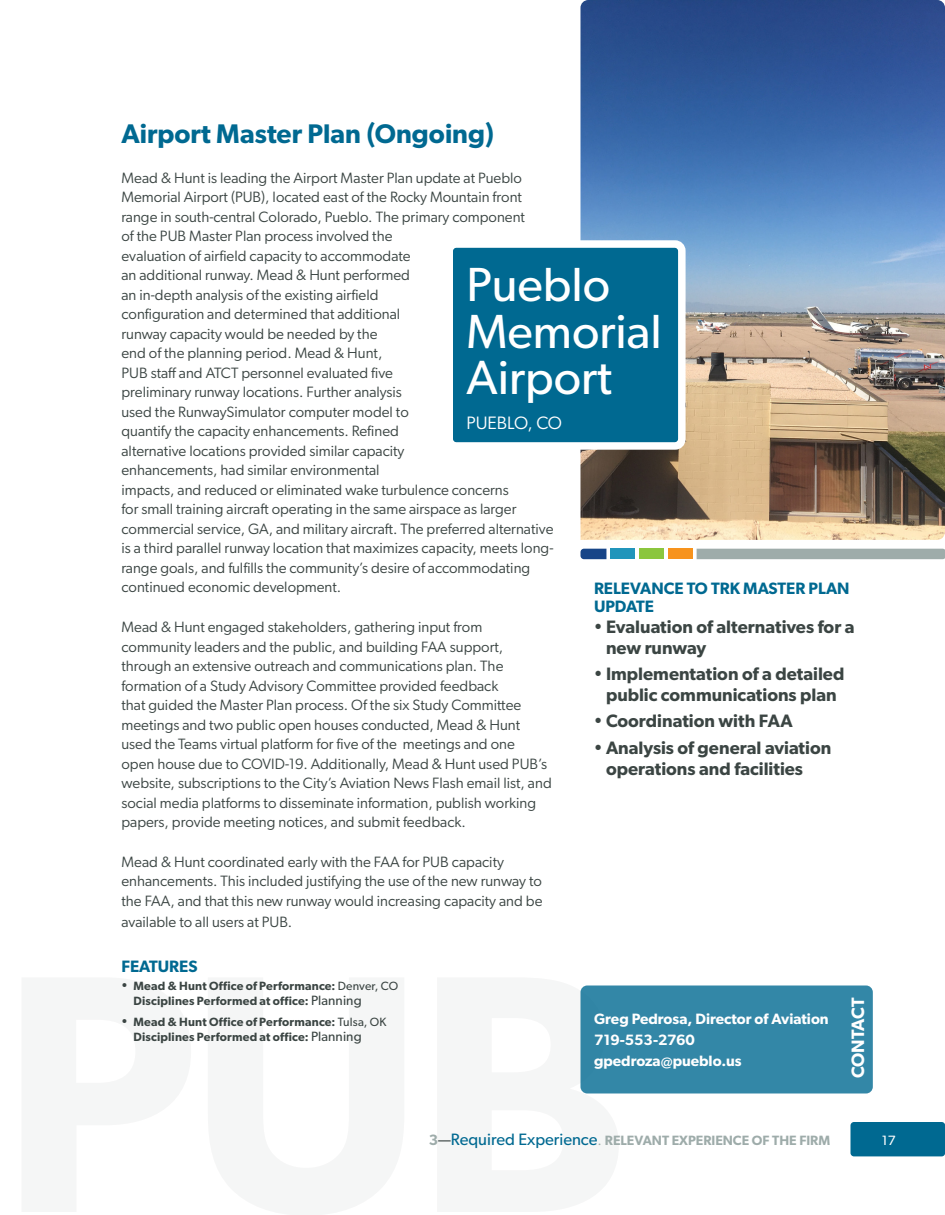
<style>
.page{position:relative;width:945px;height:1215px;background:#fff}
.page>*{position:absolute;margin:0;border:0;box-sizing:border-box;transform-origin:0 0}
.Project__Client_Name{font:48px/46.5px "Gibson";color:#fff}
.Project__Name__NEW{font:600 27px "Gibson";color:#006991}
.t1{font:600 18px/21px "Gibson";color:#3b4543}
.Project__Client_Loca{font:18px "Gibson";letter-spacing:-.005em;color:#fff}
.Project__Contact-Ver{font:600 18px "Gibson";letter-spacing:-.015em;color:#fff}
.Subhead_1{font:600 16.5px/18px "Gibson";color:#006991}
.Body_Text{font:15px/19.5px "Gibson";color:#3b4543}
.t2{font:600 15px/21px "Gibson";color:#fff}
.Body_Text-2{font:600 13.5px "Gibson";color:#9eacaa}
.Page_Number{font:13.5px "Gibson";color:#fff}
.t3{font:600 12px/15px "Gibson";letter-spacing:.015em;color:#3b4543}
.s1{font-weight:400}
.s2{font-weight:400;font-size:13.5px}
.s3{font-size:15px}
.s4{font-weight:400;font-size:15px;color:#3b4543}
.s5{font-weight:400;font-size:16.5px;color:#006991}
.s6{font-weight:400;font-size:15px}
</style>
<div class="page">
<img style="left:580px;top:0;width:365px;height:540px">
<div style="left:580px;top:986px;width:293px;height:108px;background:#3387a7;border-radius:7px"></div>
<div style="left:697px;top:549px;width:248px;height:10px;background:#9eacaa"></div>
<svg style="left:580px;top:549px;width:26px;height:10px"></svg>
<div style="left:668px;top:549px;width:24px;height:10px;background:#f7931d"></div>
<div style="left:611px;top:549px;width:24px;height:10px;background:#2195bb"></div>
<div style="left:639px;top:549px;width:25px;height:10px;background:#8bc63e"></div>
<div style="left:850px;top:1122px;width:95px;height:34px;background:#006991;border-radius:4px"></div>
<div style="left:449px;top:244px;width:233px;height:202px;background:#006991;border-radius:7px"></div>
<div style="left:446px;top:240px;width:240px;height:210px;border:8px solid #fff;border-radius:7px"></div>
<p class="Project__Name__NEW" style="left:122px;top:118px;width:374px">Airport Master Plan (Ongoing)</p>
<p class="Body_Text" style="left:122px;top:168px;width:434px">Mead &amp; Hunt is leading the Airport Master Plan update at Pueblo Memorial Airport (PUB), located east of the Rocky Mountain front range in south-central Colorado, Pueblo. The primary component<br>of the PUB Master Plan process involved the<br>evaluation of airfield capacity to accommodate<br>an additional runway. Mead &amp; Hunt performed<br>an in-depth analysis of the existing airfield<br>configuration and determined that additional<br>runway capacity would be needed by the<br>end of the planning period. Mead &amp; Hunt,<br>PUB staff and ATCT personnel evaluated five<br>preliminary runway locations. Further analysis<br>used the RunwaySimulator computer model to<br>quantify the capacity enhancements. Refined<br>alternative locations provided similar capacity<br>enhancements, had similar environmental<br>impacts, and reduced or eliminated wake turbulence concerns<br>for small training aircraft operating in the same airspace as larger commercial service, GA, and military aircraft. The preferred alternative is a third parallel runway location that maximizes capacity, meets long&shy;range goals, and fulfills the community’s desire of accommodating continued economic development.</p>
<p class="Body_Text" style="left:122px;top:617px;width:432px">Mead &amp; Hunt engaged stakeholders, gathering input from community leaders and the public, and building FAA support, through an extensive outreach and communications plan. The formation of a Study Advisory Committee provided feedback<br>that guided the Master Plan process. Of the six Study Committee meetings and two public open houses conducted, Mead &amp; Hunt used the Teams virtual platform for five of the meetings and one<br>open house due to COVID-19. Additionally, Mead &amp; Hunt used PUB’s website, subscriptions to the City’s Aviation News Flash email list, and social media platforms to disseminate information, publish working papers, provide meeting notices, and submit feedback.</p>
<p class="Body_Text" style="left:122px;top:852px;width:423px">Mead &amp; Hunt coordinated early with the FAA for PUB capacity enhancements. This included justifying the use of the new runway to the FAA, and that this new runway would increasing capacity and be</p>
<p class="Body_Text" style="left:122px;top:912px;width:172px">available to all users at PUB.</p>
<p class="Subhead_1" style="left:122px;top:957px;width:77px">FEATURES</p>
<p class="t3" style="left:134px;top:978px;width:266px">Mead &amp; Hunt Office of Performance: <span class="s1">Denver, CO<br></span>Disciplines Performed at office: <span class="s2">Planning</span></p>
<p class="t3" style="left:134px;top:1014px;width:254px">Mead &amp; Hunt Office of Performance: <span class="s1">Tulsa, OK<br></span>Disciplines Performed at office: <span class="s2">Planning</span></p>
<p class="Project__Client_Name" style="left:466px;top:261px;width:197px">Pueblo<br>Memorial<br>Airport</p>
<p class="Project__Client_Loca" style="left:466px;top:412px;width:97px">PUEBLO, CO</p>
<p class="Subhead_1" style="left:594px;top:579px;width:257px">RELEVANCE TO TRK MASTER PLAN<br>UPDATE</p>
<p class="t1" style="left:606px;top:616px;width:250px">Evaluation of alternatives for a new runway</p>
<p class="t1" style="left:606px;top:663px;width:240px">Implementation of a detailed public communications plan</p>
<p class="t1" style="left:606px;top:710px;width:188px">Coordination with FAA</p>
<p class="t1" style="left:606px;top:737px;width:227px">Analysis of general aviation operations and facilities</p>
<p class="Project__Contact-Ver" style="left:847px;top:1078px;width:82px;rotate:-90deg">CONTACT</p>
<p class="t2" style="left:594px;top:1008px;width:236px">Greg Pedrosa, Director of Aviation<br>719-553-2760 gpedroza@pueblo.us</p>
<p class="Body_Text-2" style="left:429px;top:1132px;width:403px"><span class="s3">3</span><span class="s4">—</span><span class="s5">Required Experience</span><span class="s6">.</span> RELEVANT EXPERIENCE OF THE FIRM</p>
<p class="Page_Number" style="left:882px;top:1132px;width:15px">17</p>
</div>
